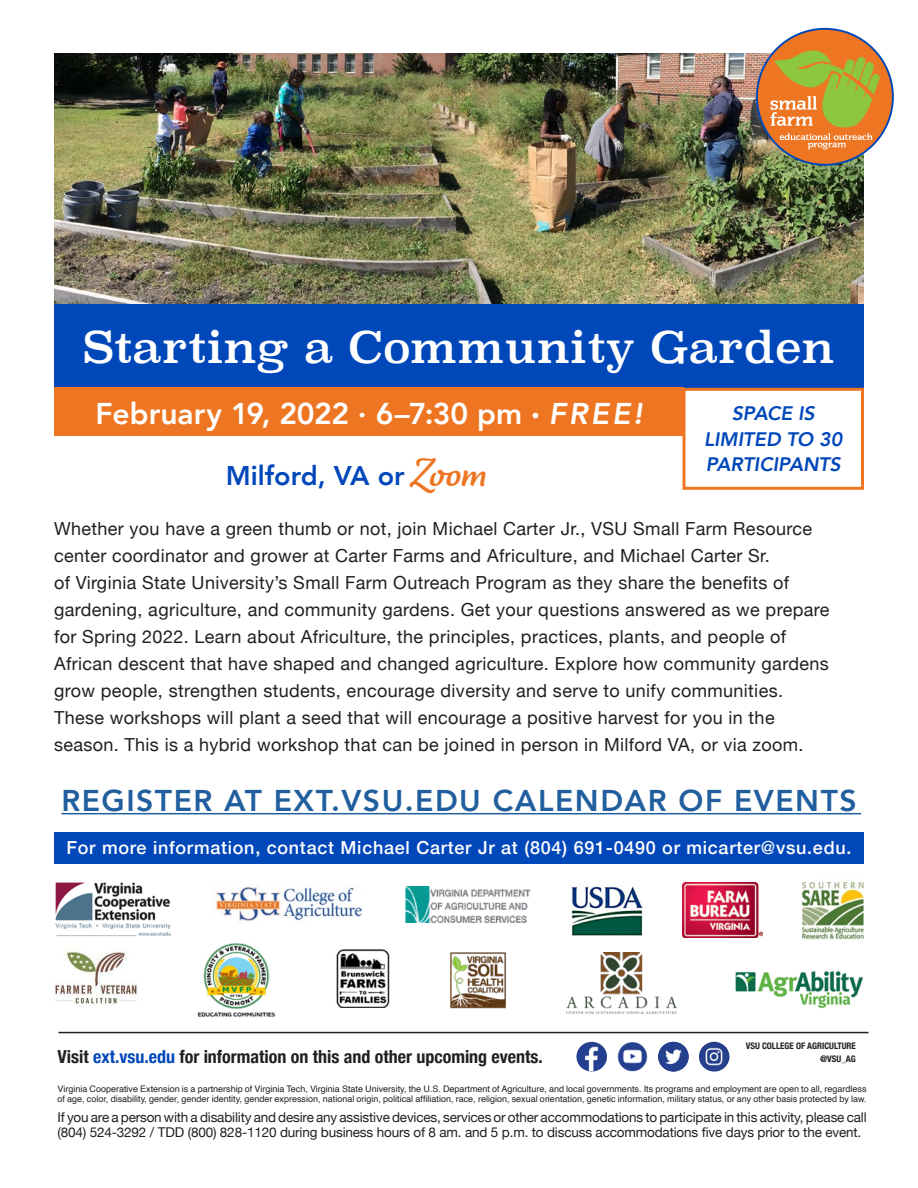
<style>
.page{position:relative;width:918px;height:1188px;background:#fff}
.page>*{position:absolute;margin:0;border:0;box-sizing:border-box;transform-origin:0 0}
.t1{font:43.5px "Superclarendon";color:#fff}
.t2{font:800 30px "Avenir";letter-spacing:.05em;color:#215e9e}
.t3{font:800 30px "Avenir";color:#fff}
.t4{font:800 27px "Avenir";color:#0047ba}
.t5{font:italic 800 19.5px/25.5px "Avenir";letter-spacing:-.005em;color:#0047ba;text-align:center}
.Flyer_Text{font:18px/27px "Helvetica Neue";letter-spacing:.02em;color:#231f20}
.MORE_INFO{font:500 18px "Helvetica Neue";letter-spacing:.04em;color:#fff}
.t6{font:700 condensed 18px "Helvetica Neue";color:#231f20}
.t7{font:13.5px/15px "Helvetica Neue";letter-spacing:-.01em;color:#231f20}
.t8{font:9px/9.8px "Helvetica";color:#231f20}
.t9{font:700 condensed 9px "Helvetica Neue";color:#231f20}
.s1{font-weight:900}
.s2{font-style:italic}
.s3{font-family:"Dolce";font-weight:700;font-size:48px;color:#ee7623}
.s4{color:#0047ba}
</style>
<div class="page">
<div style="left:54px;top:304px;width:810px;height:84px;background:#0047ba"></div>
<img style="left:54px;top:53px;width:810px;height:251px">
<div style="left:757px;top:29px;width:136px;height:136px;background:#ee7623;border-radius:50%"></div>
<svg style="left:770px;top:50px;width:110px;height:99px"></svg>
<div style="left:54px;top:388px;width:630px;height:48px;background:#ee7623"></div>
<div style="left:682px;top:388px;width:182px;height:102px;border:3px solid #ee7623"></div>
<hr style="left:61px;top:813px;width:800px;height:1px;background:#215e9e">
<hr style="left:58px;top:1032px;width:810px;height:1px;background:#231f20">
<div style="left:54px;top:832px;width:810px;height:32px;background:#0047ba"></div>
<img style="left:55px;top:882px;width:116px;height:54px">
<img style="left:215px;top:885px;width:147px;height:36px">
<img style="left:406px;top:887px;width:124px;height:35px">
<img style="left:571px;top:886px;width:72px;height:50px">
<img style="left:683px;top:883px;width:79px;height:54px">
<img style="left:803px;top:881px;width:60px;height:59px">
<img style="left:54px;top:951px;width:83px;height:54px">
<img style="left:197px;top:943px;width:79px;height:74px">
<img style="left:336px;top:950px;width:54px;height:58px">
<img style="left:450px;top:952px;width:56px;height:57px">
<img style="left:566px;top:952px;width:110px;height:62px">
<img style="left:736px;top:971px;width:127px;height:37px">
<img style="left:576px;top:1042px;width:31px;height:30px;border-radius:15px">
<img style="left:617px;top:1042px;width:31px;height:30px;border-radius:15px">
<img style="left:658px;top:1042px;width:31px;height:30px;border-radius:15px">
<img style="left:699px;top:1042px;width:30px;height:30px;border-radius:15px">
<h1 class="t1" style="left:83px;top:317px;width:754px">Starting a Community Garden</h1>
<h2 class="t3" style="left:96px;top:390px;width:548px">February 19, 2022 · 6–7:30 pm <span class="s1">·</span> <span class="s2">FREE!</span></h2>
<h3 class="t4" style="left:226px;top:454px;width:263px">Milford, VA or <span class="s3">Zoom</span></h3>
<p class="t5" style="left:704px;top:401px;width:140px">SPACE IS<br>LIMITED TO 30<br>PARTICIPANTS</p>
<p class="Flyer_Text" style="left:54px;top:516px;width:777px">Whether you have a green thumb or not, join Michael Carter Jr., VSU Small Farm Resource center coordinator and grower at Carter Farms and Africulture, and Michael Carter Sr.<br>of Virginia State University’s Small Farm Outreach Program as they share the benefits of gardening, agriculture, and community gardens. Get your questions answered as we prepare for Spring 2022. Learn about Africulture, the principles, practices, plants, and people of African descent that have shaped and changed agriculture. Explore how community gardens grow people, strengthen students, encourage diversity and serve to unify communities.<br>These workshops will plant a seed that will encourage a positive harvest for you in the season. This is a hybrid workshop that can be joined in person in Milford VA, or via zoom.</p>
<h4 class="t2" style="left:61px;top:778px;width:797px">REGISTER AT EXT.VSU.EDU CALENDAR OF EVENTS</h4>
<p class="MORE_INFO" style="left:67px;top:833px;width:786px">For more information, contact Michael Carter Jr at (804) 691-0490 or micarter@vsu.edu.</p>
<h5 class="t9" style="left:746px;top:1038px;width:112px">VSU COLLEGE OF AGRICULTURE</h5>
<h5 class="t9" style="left:820px;top:1052px;width:37px">@VSU_AG</h5>
<h6 class="t8" style="left:58px;top:1085px;width:811px">Virginia Cooperative Extension is a partnership of Virginia Tech, Virginia State University, the U.S. Department of Agriculture, and local governments. Its programs and employment are open to all, regardless of age, color, disability, gender, gender identity, gender expression, national origin, political affiliation, race, religion, sexual orientation, genetic information, military status, or any other basis protected by law.</h6>
<h6 class="t7" style="left:58px;top:1110px;width:811px">If you are a person with a disability and desire any assistive devices, services or other accommodations to participate in this activity, please call (804) 524-3292 / TDD (800) 828-1120 during business hours of 8 am. and 5 p.m. to discuss accommodations five days prior to the event.</h6>
<h5 class="t6" style="left:58px;top:1042px;width:487px">Visit <span class="s4">ext.vsu.edu</span> for information on this and other upcoming events.</h5>
</div>
